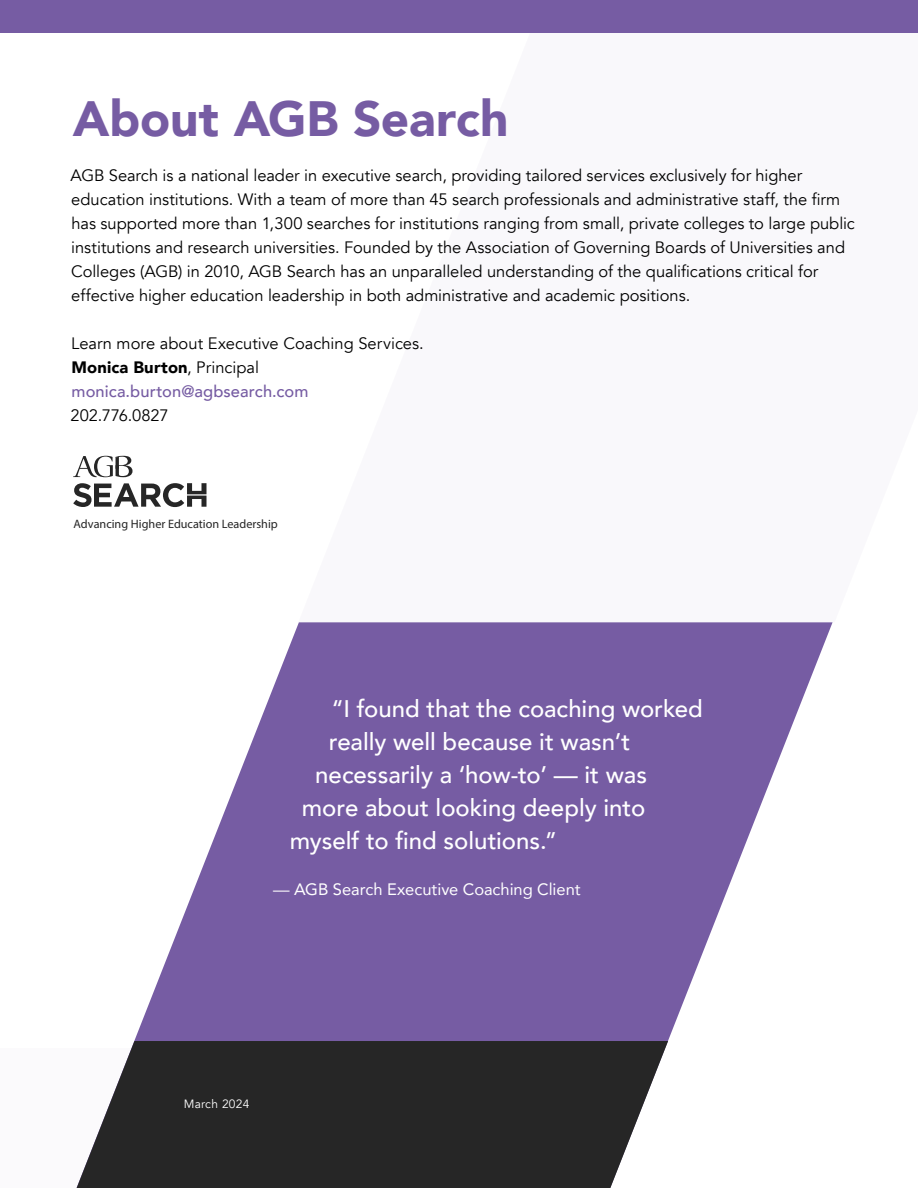
<style>
.page{position:relative;width:918px;height:1188px;background:#fff}
.page>*{position:absolute;margin:0;border:0;box-sizing:border-box;transform-origin:0 0}
.H2_Avenir_24{font:900 49.5px "Avenir";letter-spacing:-.005em;color:#765ca3}
.intro_14_roman{font:500 24px "Avenir";color:#fff}
.intro_14_roman-2{font:16.5px/24px "Avenir";color:#000}
.intro_14_roman-3{font:16.5px "Avenir";letter-spacing:-.005em;color:#fff}
.intro_14_roman-4{font:500 16.5px "Avenir";letter-spacing:.005em;color:#765ca3}
.intro_14_roman-5{font:900 16.5px "Avenir";letter-spacing:.01em;color:#000}
.t1{font:500 12.15px "Avenir LT Std";color:#262626}
.Avenir_label{font:12px "Avenir";letter-spacing:.025em;color:#fff}
.s1{font-weight:400}
</style>
<div class="page">
<svg style="left:134px;top:622px;width:699px;height:419px;fill:#765ca3"></svg>
<svg style="left:77px;top:1041px;width:591px;height:147px;fill:#262626"></svg>
<div style="left:0;top:0;width:918px;height:33px;background:#765ca3"></div>
<svg style="left:73px;top:483px;width:134px;height:24px"></svg>
<svg style="left:73px;top:456px;width:60px;height:21px"></svg>
<p class="H2_Avenir_24" style="left:73px;top:76px;width:437px">About AGB Search</p>
<p class="intro_14_roman-2" style="left:71px;top:163px;width:786px">AGB Search is a national leader in executive search, providing tailored services exclusively for higher education institutions. With a team of more than 45 search professionals and administrative staff, the firm has supported more than 1,300 searches for institutions ranging from small, private colleges to large public institutions and research universities. Founded by the Association of Governing Boards of Universities and Colleges (AGB) in 2010, AGB Search has an unparalleled understanding of the qualifications critical for effective higher education leadership in both administrative and academic positions.</p>
<p class="intro_14_roman-2" style="left:71px;top:331px;width:354px">Learn more about Executive Coaching Services.</p>
<p class="intro_14_roman-5" style="left:71px;top:353px;width:189px">Monica Burton<span class="s1">, Principal</span></p>
<p class="intro_14_roman-4" style="left:72px;top:377px;width:238px">monica.burton@agbsearch.com</p>
<p class="intro_14_roman-2" style="left:71px;top:403px;width:100px">202.776.0827</p>
<p class="t1" style="left:74px;top:516px;width:206px">Advancing Higher Education Leadership</p>
<p class="intro_14_roman" style="left:331px;top:687px;width:373px">“I found that the coaching worked</p>
<p class="intro_14_roman" style="left:329px;top:720px;width:303px">really well because it wasn’t</p>
<p class="intro_14_roman" style="left:315px;top:753px;width:333px">necessarily a ‘how-to’ — it was</p>
<p class="intro_14_roman" style="left:302px;top:786px;width:345px">more about looking deeply into</p>
<p class="intro_14_roman" style="left:290px;top:819px;width:269px">myself to find solutions.”</p>
<p class="intro_14_roman-3" style="left:273px;top:876px;width:309px">— AGB Search Executive Coaching Client</p>
<p class="Avenir_label" style="left:184px;top:1096px;width:67px">March 2024</p>
</div>
